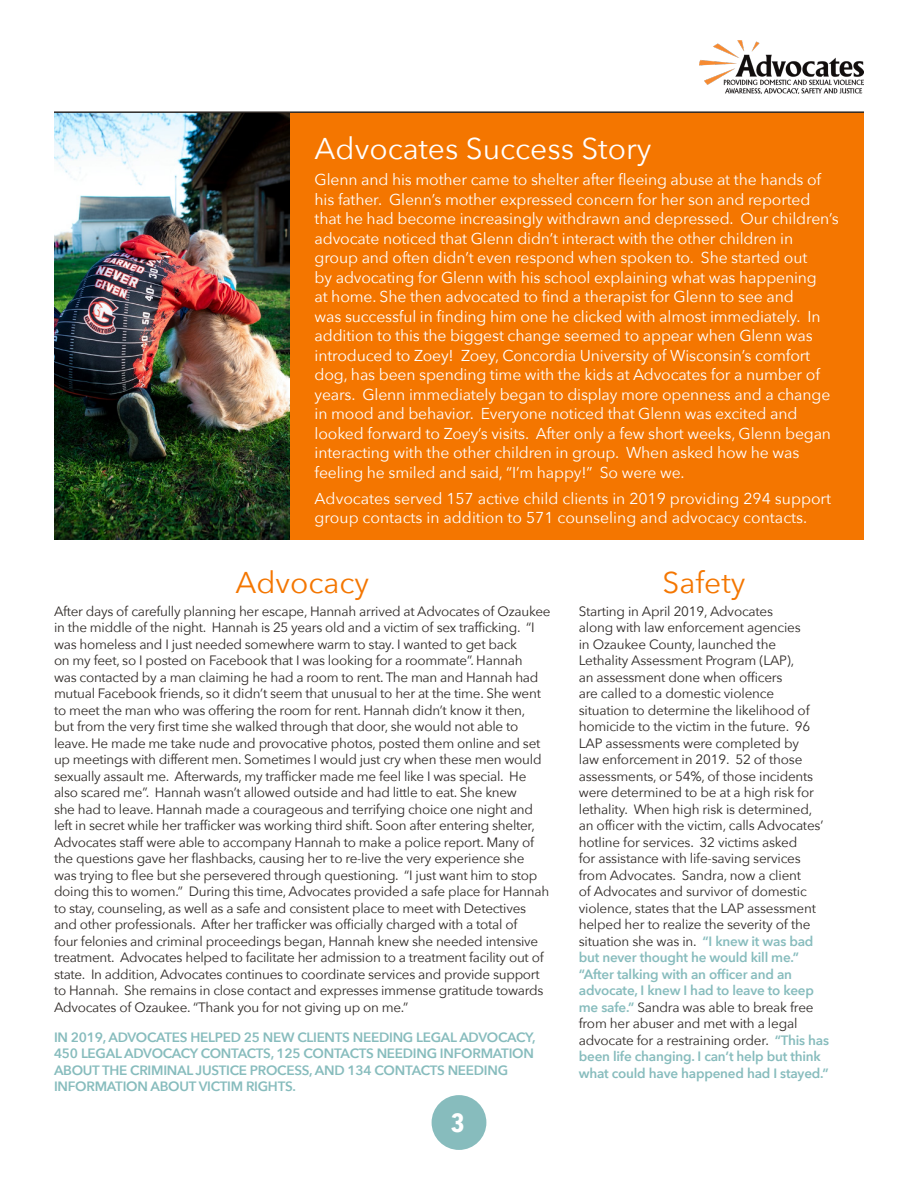
<style>
.page{position:relative;width:918px;height:1188px;background:#fff}
.page>*{position:absolute;margin:0;border:0;box-sizing:border-box;transform-origin:0 0}
.t1{font:30px "Avenir Next";color:#fff}
.t2{font:30px "Avenir Next";color:#f47600}
.t3{font:700 26.25px "Avenir Next Condensed";color:#fff}
.t4{font:15.75px/19.5px "Avenir Next";letter-spacing:-.01em;color:#fff}
.t5{font:13.5px/16.5px "Avenir Next";letter-spacing:-.02em;color:#2e2926}
.t6{font:600 13.5px/16.5px "Avenir Next";letter-spacing:-.02em;color:#87bcbd}
.s1{font-weight:600;color:#87bcbd}
</style>
<div class="page">
<div style="left:289px;top:112px;width:575px;height:428px;background:#f47600"></div>
<img style="left:54px;top:113px;width:235px;height:427px">
<img style="left:699px;top:40px;width:165px;height:53px">
<hr style="left:54px;top:111px;width:810px;height:2px;background:#2e2926">
<div style="left:432px;top:1095px;width:54px;height:55px;background:#87bcbd;border-radius:50%"></div>
<p class="t1" style="left:315px;top:131px;width:338px">Advocates Success Story</p>
<p class="t4" style="left:315px;top:170px;width:526px">Glenn and his mother came to shelter after fleeing abuse at the hands of his father. Glenn’s mother expressed concern for her son and reported that he had become increasingly withdrawn and depressed. Our children’s advocate noticed that Glenn didn’t interact with the other children in group and often didn’t even respond when spoken to. She started out<br>by advocating for Glenn with his school explaining what was happening<br>at home. She then advocated to find a therapist for Glenn to see and<br>was successful in finding him one he clicked with almost immediately. In addition to this the biggest change seemed to appear when Glenn was introduced to Zoey! Zoey, Concordia University of Wisconsin’s comfort dog, has been spending time with the kids at Advocates for a number of years. Glenn immediately began to display more openness and a change in mood and behavior. Everyone noticed that Glenn was excited and looked forward to Zoey’s visits. After only a few short weeks, Glenn began interacting with the other children in group. When asked how he was feeling he smiled and said, “I’m happy!” So were we.</p>
<p class="t4" style="left:315px;top:489px;width:518px">Advocates served 157 active child clients in 2019 providing 294 support group contacts in addition to 571 counseling and advocacy contacts.</p>
<p class="t2" style="left:235px;top:564px;width:135px">Advocacy</p>
<p class="t5" style="left:54px;top:603px;width:498px">After days of carefully planning her escape, Hannah arrived at Advocates of Ozaukee in the middle of the night. Hannah is 25 years old and a victim of sex trafficking. “I was homeless and I just needed somewhere warm to stay. I wanted to get back<br>on my feet, so I posted on Facebook that I was looking for a roommate”. Hannah<br>was contacted by a man claiming he had a room to rent. The man and Hannah had mutual Facebook friends, so it didn’t seem that unusual to her at the time. She went to meet the man who was offering the room for rent. Hannah didn’t know it then,<br>but from the very first time she walked through that door, she would not able to leave. He made me take nude and provocative photos, posted them online and set up meetings with different men. Sometimes I would just cry when these men would sexually assault me. Afterwards, my trafficker made me feel like I was special. He also scared me”. Hannah wasn’t allowed outside and had little to eat. She knew<br>she had to leave. Hannah made a courageous and terrifying choice one night and left in secret while her trafficker was working third shift. Soon after entering shelter, Advocates staff were able to accompany Hannah to make a police report. Many of the questions gave her flashbacks, causing her to re-live the very experience she was trying to flee but she persevered through questioning. “I just want him to stop doing this to women.” During this time, Advocates provided a safe place for Hannah to stay, counseling, as well as a safe and consistent place to meet with Detectives and other professionals. After her trafficker was officially charged with a total of<br>four felonies and criminal proceedings began, Hannah knew she needed intensive treatment. Advocates helped to facilitate her admission to a treatment facility out of state. In addition, Advocates continues to coordinate services and provide support to Hannah. She remains in close contact and expresses immense gratitude towards Advocates of Ozaukee. “Thank you for not giving up on me.”</p>
<p class="t6" style="left:54px;top:1029px;width:483px">IN 2019, ADVOCATES HELPED 25 NEW CLIENTS NEEDING LEGAL ADVOCACY, 450 LEGAL ADVOCACY CONTACTS, 125 CONTACTS NEEDING INFORMATION ABOUT THE CRIMINAL JUSTICE PROCESS, AND 134 CONTACTS NEEDING INFORMATION ABOUT VICTIM RIGHTS.</p>
<p class="t3" style="left:451px;top:1106px;width:15px">3</p>
<p class="t2" style="left:662px;top:564px;width:85px">Safety</p>
<p class="t5" style="left:579px;top:603px;width:252px">Starting in April 2019, Advocates<br>along with law enforcement agencies<br>in Ozaukee County, launched the Lethality Assessment Program (LAP),<br>an assessment done when officers<br>are called to a domestic violence<br>situation to determine the likelihood of homicide to the victim in the future. 96<br>LAP assessments were completed by<br>law enforcement in 2019. 52 of those assessments, or 54%, of those incidents were determined to be at a high risk for lethality. When high risk is determined, an officer with the victim, calls Advocates’ hotline for services. 32 victims asked<br>for assistance with life-saving services from Advocates. Sandra, now a client<br>of Advocates and survivor of domestic violence, states that the LAP assessment helped her to realize the severity of the situation she was in. <span class="s1">“I knew it was bad but never thought he would kill me.” “After talking with an officer and an advocate, I knew I had to leave to keep me safe.”</span> Sandra was able to break free from her abuser and met with a legal advocate for a restraining order. <span class="s1">“This has been life changing. I can’t help but think what could have happened had I stayed.”</span></p>
</div>
